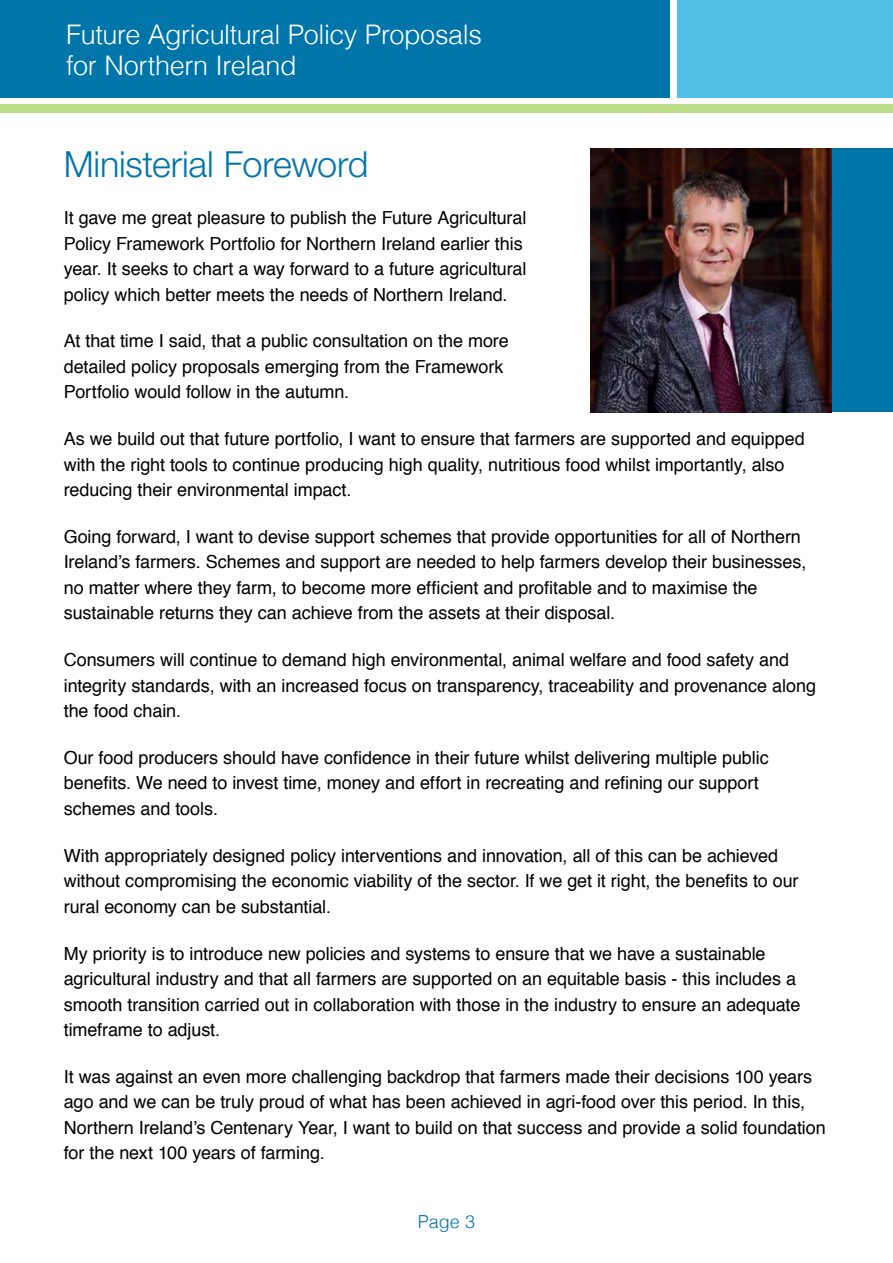
<style>
.page{position:relative;width:893px;height:1263px;background:#fff}
.page>*{position:absolute;margin:0;border:0;box-sizing:border-box;transform-origin:0 0}
._1_1_Header{font:300 36px "Helvetica Neue";letter-spacing:-.005em;color:#0075a9}
.t1{font:300 27px/31.5px "Helvetica";letter-spacing:-.015em;color:#fff}
._1_3_Body_Text{font:18px/25.5px "Helvetica";letter-spacing:-.005em;color:#000}
.t2{font:300 18px "Helvetica";color:#0075a9}
</style>
<div class="page">
<div style="left:677px;top:0;width:216px;height:98px;background:#50c0e8"></div>
<div style="left:0;top:0;width:670px;height:98px;background:#0075a9"></div>
<div style="left:0;top:104px;width:893px;height:9px;background:#bedf89"></div>
<div style="left:763px;top:149px;width:130px;height:263px;background:#0075a9"></div>
<img style="left:591px;top:149px;width:240px;height:263px">
<h2 class="t1" style="left:66px;top:17px;width:417px">Future Agricultural Policy Proposals for Northern Ireland</h2>
<p class="_1_1_Header" style="left:64px;top:142px;width:306px">Ministerial Foreword</p>
<p class="_1_3_Body_Text" style="left:64px;top:204px;width:464px">It gave me great pleasure to publish the Future Agricultural Policy Framework Portfolio for Northern Ireland earlier this year. It seeks to chart a way forward to a future agricultural policy which better meets the needs of Northern Ireland.</p>
<p class="_1_3_Body_Text" style="left:64px;top:328px;width:446px">At that time I said, that a public consultation on the more detailed policy proposals emerging from the Framework<br>Portfolio would follow in the autumn.</p>
<p class="_1_3_Body_Text" style="left:64px;top:425px;width:742px">As we build out that future portfolio, I want to ensure that farmers are supported and equipped with the right tools to continue producing high quality, nutritious food whilst importantly, also reducing their environmental impact.</p>
<p class="_1_3_Body_Text" style="left:64px;top:523px;width:744px">Going forward, I want to devise support schemes that provide opportunities for all of Northern Ireland’s farmers. Schemes and support are needed to help farmers develop their businesses, no matter where they farm, to become more efficient and profitable and to maximise the sustainable returns they can achieve from the assets at their disposal.</p>
<p class="_1_3_Body_Text" style="left:64px;top:646px;width:754px">Consumers will continue to demand high environmental, animal welfare and food safety and integrity standards, with an increased focus on transparency, traceability and provenance along the food chain.</p>
<p class="_1_3_Body_Text" style="left:64px;top:744px;width:706px">Our food producers should have confidence in their future whilst delivering multiple public benefits. We need to invest time, money and effort in recreating and refining our support schemes and tools.</p>
<p class="_1_3_Body_Text" style="left:64px;top:842px;width:736px">With appropriately designed policy interventions and innovation, all of this can be achieved without compromising the economic viability of the sector. If we get it right, the benefits to our rural economy can be substantial.</p>
<p class="_1_3_Body_Text" style="left:64px;top:940px;width:738px">My priority is to introduce new policies and systems to ensure that we have a sustainable agricultural industry and that all farmers are supported on an equitable basis - this includes a smooth transition carried out in collaboration with those in the industry to ensure an adequate timeframe to adjust.</p>
<p class="_1_3_Body_Text" style="left:64px;top:1063px;width:764px">It was against an even more challenging backdrop that farmers made their decisions 100 years ago and we can be truly proud of what has been achieved in agri-food over this period. In this, Northern Ireland’s Centenary Year, I want to build on that success and provide a solid foundation for the next 100 years of farming.</p>
<p class="t2" style="left:418px;top:1206px;width:59px">Page 3</p>
</div>
